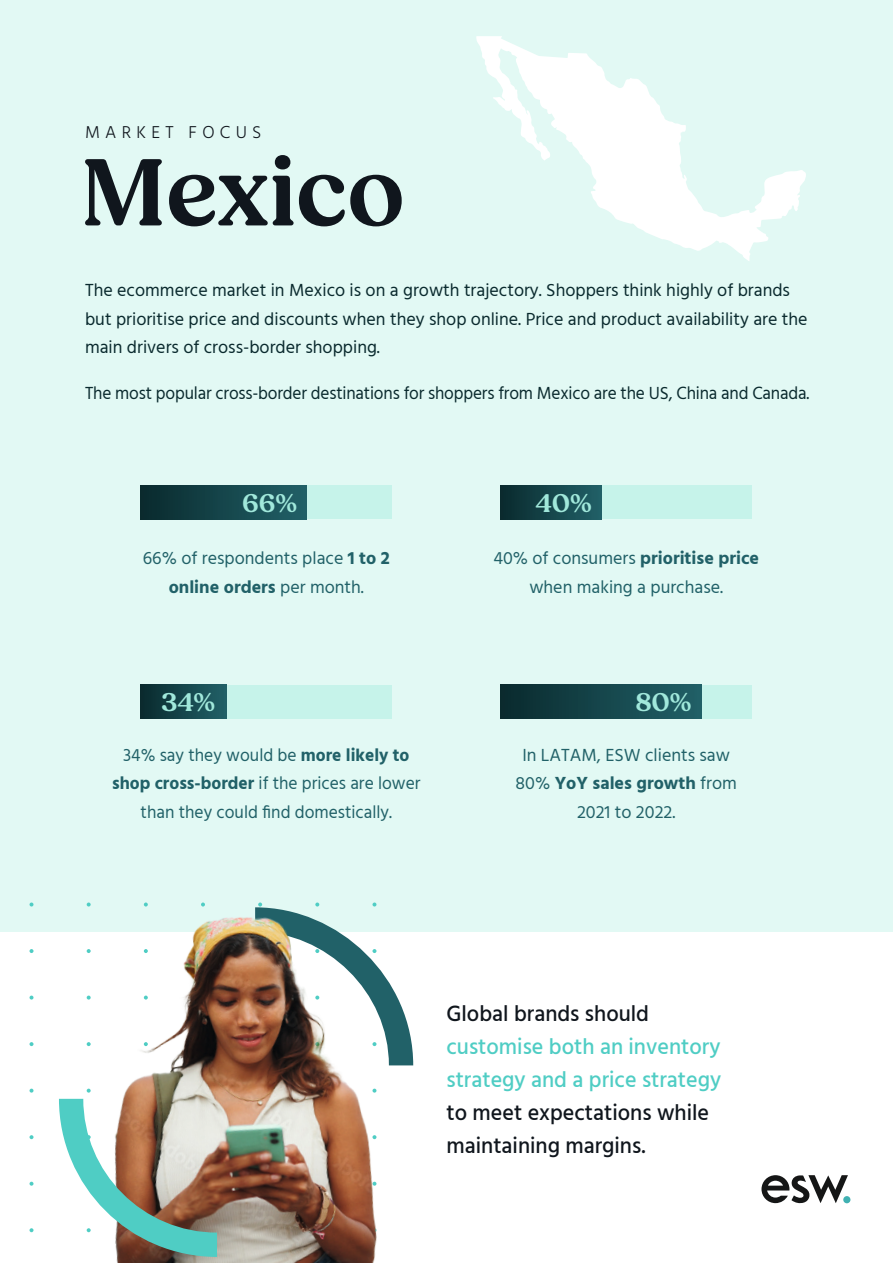
<style>
.page{position:relative;width:893px;height:1263px;background:#fff}
.page>*{position:absolute;margin:0;border:0;box-sizing:border-box;transform-origin:0 0}
.nagłówek{font:600 97.5px "Fields";color:#10161d}
.liczby{font:600 26.25px "Fields";color:#a1e8db}
.p1_biały{font:500 22.5px/33px "Hind";color:#10161d}
.p1_center{font:18px/28.5px "Hind";color:#216168;text-align:center}
.p1_biały-2{font:18px/28.5px "Hind";color:#0a2a2e}
.p1_biały-3{font:18px "Hind";color:#0a2a2e;scale:.96 1}
.nagłówek_jasny{font:300 17.7px "Hind";letter-spacing:.3em;color:#10161d}
.s1{font-weight:700}
.s2{color:#4fcdc4}
</style>
<div class="page">
<div style="left:0;top:0;width:893px;height:931px;background:#e2f9f4"></div>
<svg style="left:30px;top:902px;width:4px;height:4px"></svg>
<svg style="left:30px;top:949px;width:4px;height:4px"></svg>
<svg style="left:30px;top:995px;width:4px;height:4px"></svg>
<svg style="left:30px;top:1042px;width:4px;height:4px"></svg>
<svg style="left:30px;top:1089px;width:4px;height:4px"></svg>
<svg style="left:30px;top:1135px;width:4px;height:4px"></svg>
<svg style="left:30px;top:1182px;width:4px;height:4px"></svg>
<svg style="left:30px;top:1228px;width:4px;height:4px"></svg>
<div style="left:843px;top:1196px;width:7px;height:7px;background:#40b1b2;border-radius:50%"></div>
<svg style="left:761px;top:1175px;width:87px;height:29px"></svg>
<svg style="left:476px;top:36px;width:330px;height:225px"></svg>
<svg style="left:384px;top:931px;width:29px;height:134px"></svg>
<img style="left:81px;top:902px;width:303px;height:361px">
<svg style="left:59px;top:1099px;width:158px;height:158px"></svg>
<div style="left:140px;top:485px;width:252px;height:34px;background:#c6f3ea"></div>
<div style="left:140px;top:485px;width:167px;height:34px;background:linear-gradient(to right,#092a2d,#216168)"></div>
<div style="left:500px;top:485px;width:252px;height:34px;background:#c6f3ea"></div>
<div style="left:500px;top:485px;width:101px;height:34px;background:linear-gradient(to right,#092a2d,#216068)"></div>
<div style="left:140px;top:685px;width:252px;height:34px;background:#c6f3ea"></div>
<div style="left:140px;top:685px;width:86px;height:34px;background:linear-gradient(to right,#09292d,#216067)"></div>
<div style="left:500px;top:685px;width:252px;height:34px;background:#c6f3ea"></div>
<div style="left:500px;top:685px;width:202px;height:34px;background:linear-gradient(to right,#092a2d,#216068)"></div>
<p class="nagłówek_jasny" style="left:85px;top:120px;width:178px">MARKET FOCUS</p>
<p class="nagłówek" style="left:81px;top:136px;width:325px">Mexico</p>
<p class="p1_biały-2" style="left:85px;top:277px;width:724px">The ecommerce market in Mexico is on a growth trajectory. Shoppers think highly of brands but prioritise price and discounts when they shop online. Price and product availability are the main drivers of cross-border shopping.</p>
<p class="p1_biały-3" style="left:85px;top:381px;width:756px">The most popular cross-border destinations for shoppers from Mexico are the US, China and Canada.</p>
<p class="liczby" style="left:242px;top:488px;width:56px">66%</p>
<p class="liczby" style="left:535px;top:488px;width:58px">40%</p>
<p class="p1_center" style="left:143px;top:545px;width:249px">66% of respondents place <span class="s1">1 to 2 online orders</span> per month.</p>
<p class="p1_center" style="left:493px;top:545px;width:267px">40% of consumers <span class="s1">prioritise price </span>when making a purchase.</p>
<p class="liczby" style="left:161px;top:687px;width:55px">34%</p>
<p class="liczby" style="left:636px;top:687px;width:57px">80%</p>
<p class="p1_center" style="left:112px;top:741px;width:310px">34% say they would be <span class="s1">more likely to shop cross-border</span> if the prices are lower than they could find domestically.</p>
<p class="p1_center" style="left:516px;top:741px;width:223px">In LATAM, ESW clients saw<br>80% <span class="s1">YoY sales growth</span> from<br>2021 to 2022.</p>
<p class="p1_biały" style="left:446px;top:999px;width:276px">Global brands should <span class="s2">customise both an inventory strategy and a price strategy </span>to meet expectations while maintaining margins.</p>
</div>
